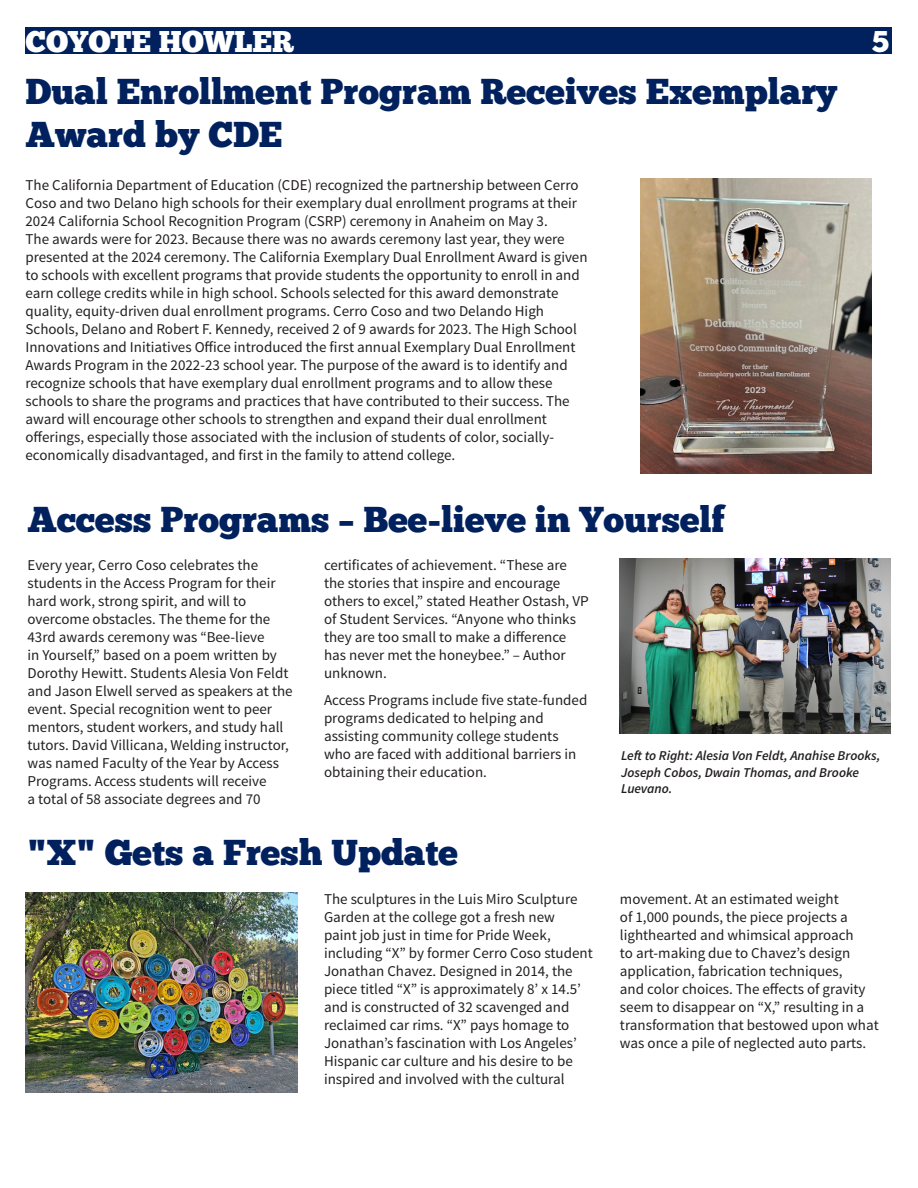
<style>
.page{position:relative;width:918px;height:1188px;background:#fff}
.page>*{position:absolute;margin:0;border:0;box-sizing:border-box;transform-origin:0 0}
.t1{font:36px/43.2px "Chunk Five";color:#00215d}
.t2{font:30px "Chunk Five";color:#fff}
.t3{font:30px "Chunk Five";color:#fff}
.Paragraph_Style_2{font:15px/18px "Source Sans Pro";color:#231f20}
.Paragraph_Style_2-2{font:italic 600 13.5px/16.5px "Source Sans Pro";color:#231f20}
.s1{font-style:inherit}
</style>
<div class="page">
<div style="left:26px;top:27px;width:866px;height:27px;background:#00215d"></div>
<img style="left:640px;top:179px;width:232px;height:294px">
<img style="left:620px;top:558px;width:270px;height:175px">
<img style="left:26px;top:892px;width:272px;height:201px">
<p class="t2" style="left:26px;top:28px;width:270px">COYOTE <span class="s1">HOWLER</span></p>
<p class="t3" style="left:872px;top:24px;width:19px">5</p>
<p class="t1" style="left:26px;top:70px;width:813px">Dual Enrollment Program Receives Exemplary<br>Award by CDE</p>
<p class="Paragraph_Style_2" style="left:26px;top:176px;width:564px">The California Department of Education (CDE) recognized the partnership between Cerro Coso and two Delano high schools for their exemplary dual enrollment programs at their 2024 California School Recognition Program (CSRP) ceremony in Anaheim on May 3.<br>The awards were for 2023. Because there was no awards ceremony last year, they were presented at the 2024 ceremony. The California Exemplary Dual Enrollment Award is given to schools with excellent programs that provide students the opportunity to enroll in and earn college credits while in high school. Schools selected for this award demonstrate quality, equity-driven dual enrollment programs. Cerro Coso and two Delando High Schools, Delano and Robert F. Kennedy, received 2 of 9 awards for 2023. The High School Innovations and Initiatives Office introduced the first annual Exemplary Dual Enrollment Awards Program in the 2022-23 school year. The purpose of the award is to identify and recognize schools that have exemplary dual enrollment programs and to allow these schools to share the programs and practices that have contributed to their success. The award will encourage other schools to strengthen and expand their dual enrollment offerings, especially those associated with the inclusion of students of color, socially&shy;economically disadvantaged, and first in the family to attend college.</p>
<p class="t1" style="left:27px;top:498px;width:699px">Access Programs – Bee-lieve in Yourself</p>
<p class="Paragraph_Style_2" style="left:27px;top:556px;width:267px">Every year, Cerro Coso celebrates the students in the Access Program for their hard work, strong spirit, and will to overcome obstacles. The theme for the 43rd awards ceremony was “Bee-lieve<br>in Yourself,” based on a poem written by Dorothy Hewitt. Students Alesia Von Feldt and Jason Elwell served as speakers at the event. Special recognition went to peer mentors, student workers, and study hall tutors. David Villicana, Welding instructor, was named Faculty of the Year by Access Programs. Access students will receive<br>a total of 58 associate degrees and 70</p>
<p class="Paragraph_Style_2" style="left:324px;top:556px;width:266px">certificates of achievement. “These are the stories that inspire and encourage others to excel,” stated Heather Ostash, VP of Student Services. “Anyone who thinks they are too small to make a difference has never met the honeybee.” – Author unknown.</p>
<p class="Paragraph_Style_2" style="left:324px;top:692px;width:265px">Access Programs include five state-funded programs dedicated to helping and assisting community college students who are faced with additional barriers in obtaining their education.</p>
<p class="t1" style="left:27px;top:831px;width:432px">"X" Gets a Fresh Update</p>
<p class="Paragraph_Style_2-2" style="left:621px;top:748px;width:261px">Left to Right: Alesia Von Feldt, Anahise Brooks,<br>Joseph Cobos, Dwain Thomas, and Brooke<br>Luevano.</p>
<p class="Paragraph_Style_2" style="left:324px;top:890px;width:270px">The sculptures in the Luis Miro Sculpture Garden at the college got a fresh new<br>paint job just in time for Pride Week, including “X” by former Cerro Coso student Jonathan Chavez. Designed in 2014, the piece titled “X” is approximately 8’ x 14.5’ and is constructed of 32 scavenged and reclaimed car rims. “X” pays homage to Jonathan’s fascination with Los Angeles’ Hispanic car culture and his desire to be inspired and involved with the cultural</p>
<p class="Paragraph_Style_2" style="left:620px;top:890px;width:260px">movement. At an estimated weight<br>of 1,000 pounds, the piece projects a lighthearted and whimsical approach<br>to art-making due to Chavez’s design application, fabrication techniques,<br>and color choices. The effects of gravity seem to disappear on “X,” resulting in a transformation that bestowed upon what was once a pile of neglected auto parts.</p>
</div>
